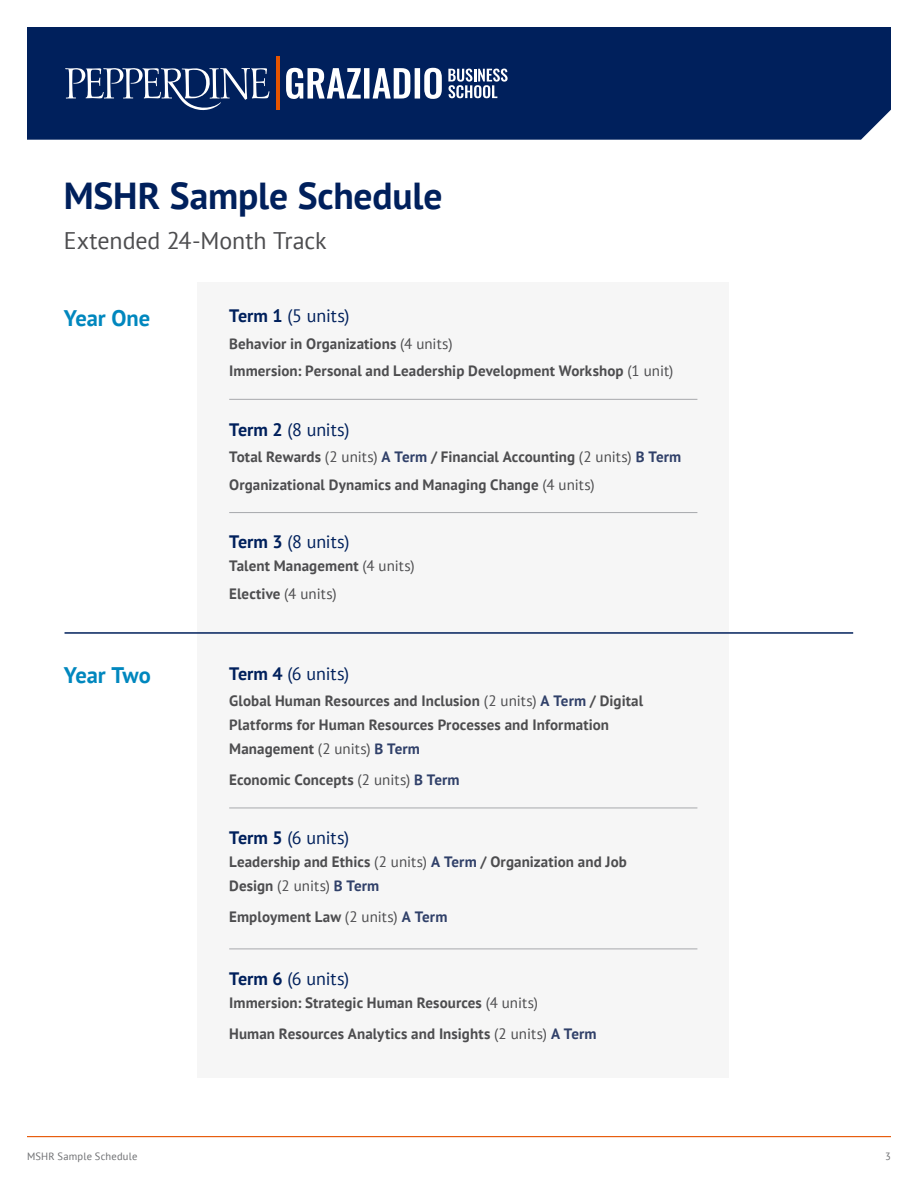
<style>
.page{position:relative;width:918px;height:1188px;background:#fff}
.page>*{position:absolute;margin:0;border:0;box-sizing:border-box;transform-origin:0 0}
.t1{font:700 37.5px "PT Sans";letter-spacing:-.005em;color:#00205c}
.t2{font:24px "PT Sans";letter-spacing:-.005em;color:#4d4d4f}
.t3{font:700 22.5px "PT Sans";letter-spacing:-.005em;color:#0087be}
.t4{font:18px "PT Sans";letter-spacing:-.005em;color:#00205c}
.t5{font:700 15px/27.8px "PT Sans";letter-spacing:.005em;color:#4d4d4f}
.t6{font:10.5px "PT Sans";letter-spacing:.02em;color:#6d6e71}
.s1{font-weight:700}
.s2{font-weight:400}
.s3{color:#304069}
</style>
<div class="page">
<hr style="left:27px;top:1136px;width:864px;height:1px;background:#e65400">
<div style="left:27px;top:27px;width:864px;height:113px;background:#00205c"></div>
<svg style="left:286px;top:68px;width:156px;height:31px"></svg>
<svg style="left:448px;top:69px;width:60px;height:29px"></svg>
<hr style="left:276px;top:57px;width:3px;height:53px;background:#e45400">
<svg style="left:65px;top:68px;width:204px;height:42px;background:#395280"></svg>
<div style="left:198px;top:282px;width:531px;height:796px;background:#f6f6f6"></div>
<hr style="left:229px;top:399px;width:468px;height:1px;background:#a7a9ac">
<hr style="left:229px;top:512px;width:468px;height:1px;background:#a7a9ac">
<hr style="left:229px;top:808px;width:468px;height:1px;background:#a7a9ac">
<hr style="left:229px;top:949px;width:468px;height:1px;background:#a7a9ac">
<hr style="left:65px;top:632px;width:788px;height:2px;background:#00205c">
<h1 class="t1" style="left:64px;top:171px;width:380px">MSHR Sample Schedule</h1>
<h2 class="t2" style="left:64px;top:225px;width:264px">Extended 24-Month Track</h2>
<h3 class="t3" style="left:64px;top:303px;width:88px">Year One</h3>
<h3 class="t3" style="left:64px;top:661px;width:89px">Year Two</h3>
<p class="t4" style="left:229px;top:305px;width:122px"><span class="s1">Term 1</span> (5 units)</p>
<p class="t5" style="left:229px;top:329px;width:446px">Behavior in Organizations <span class="s2">(4 units)<br></span>Immersion: Personal and Leadership Development Workshop <span class="s2">(1 unit)</span></p>
<p class="t4" style="left:229px;top:418px;width:122px"><span class="s1">Term 2</span> (8 units)</p>
<p class="t5" style="left:229px;top:443px;width:454px">Total Rewards <span class="s2">(2 units)</span> <span class="s3">A Term</span> / Financial Accounting <span class="s2">(2 units)</span> <span class="s3">B Term<br></span>Organizational Dynamics and Managing Change <span class="s2">(4 units)</span></p>
<p class="t4" style="left:229px;top:530px;width:122px"><span class="s1">Term 3</span> (8 units)</p>
<p class="t5" style="left:229px;top:552px;width:187px">Talent Management <span class="s2">(4 units)<br></span>Elective <span class="s2">(4 units)</span></p>
<p class="t4" style="left:229px;top:662px;width:121px"><span class="s1">Term 4</span> (6 units)</p>
<p class="t5" style="left:229px;top:689px;width:415px;line-height:24px">Global Human Resources and Inclusion <span class="s2">(2 units)</span> <span class="s3">A Term</span> / Digital<br>Platforms for Human Resources Processes and Information<br>Management <span class="s2">(2 units)</span> <span class="s3">B Term</span></p>
<p class="t5" style="left:229px;top:766px;width:232px">Economic Concepts <span class="s2">(2 units)</span> <span class="s3">B Term</span></p>
<p class="t4" style="left:229px;top:826px;width:121px"><span class="s1">Term 5</span> (6 units)</p>
<p class="t5" style="left:229px;top:849px;width:399px;line-height:24px">Leadership and Ethics <span class="s2">(2 units)</span> <span class="s3">A Term</span> / Organization and Job<br>Design <span class="s2">(2 units)</span> <span class="s3">B Term</span></p>
<p class="t5" style="left:229px;top:902px;width:220px">Employment Law <span class="s2">(2 units)</span> <span class="s3">A Term</span></p>
<p class="t4" style="left:229px;top:967px;width:121px"><span class="s1">Term 6</span> (6 units)</p>
<p class="t5" style="left:229px;top:987px;width:369px;line-height:30.8px">Immersion: Strategic Human Resources <span class="s2">(4 units)<br></span>Human Resources Analytics and Insights <span class="s2">(2 units)</span> <span class="s3">A Term</span></p>
<p class="t6" style="left:27px;top:1149px;width:112px">MSHR Sample Schedule</p>
<p class="t6" style="left:885px;top:1149px;width:7px">3</p>
</div>
